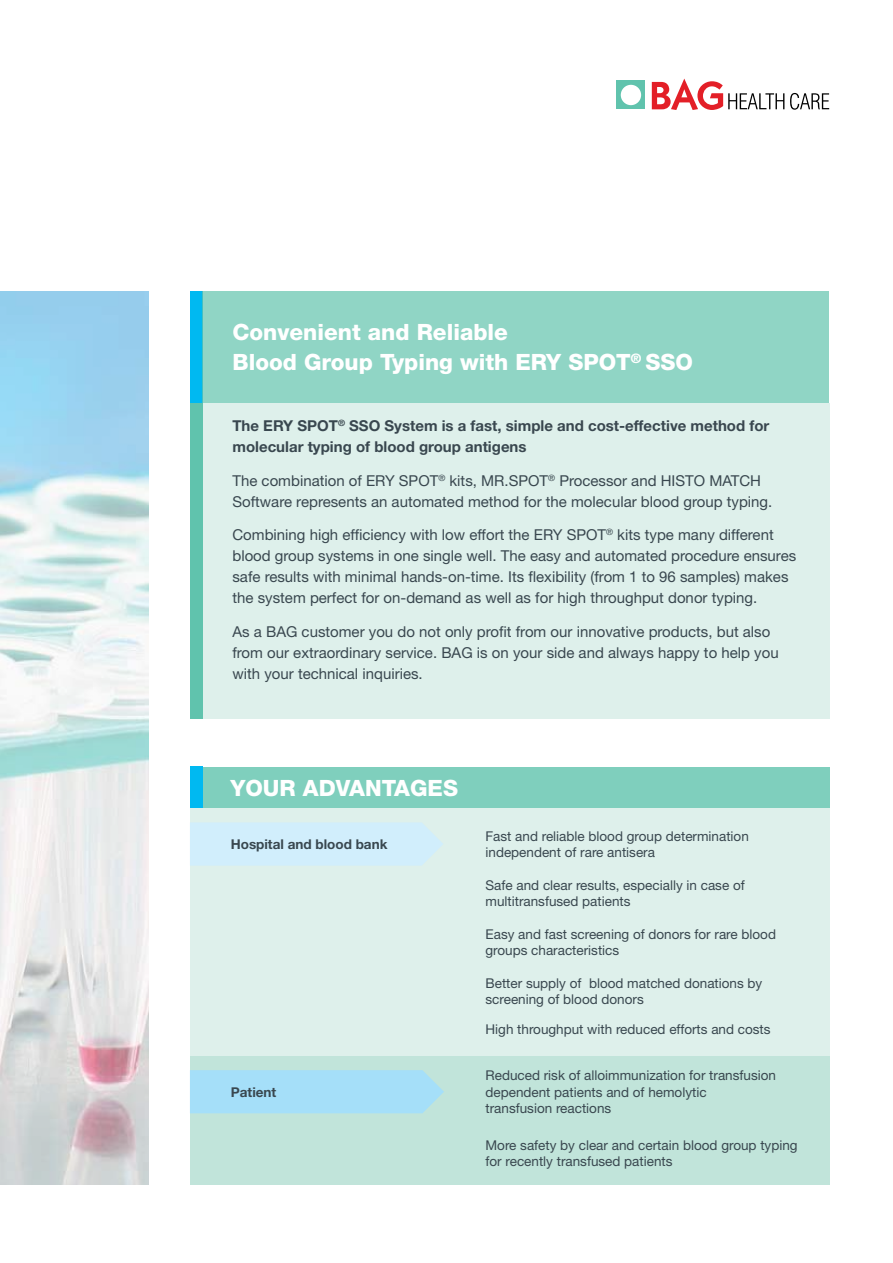
<style>
.page{position:relative;width:893px;height:1263px;background:#fff}
.page>*{position:absolute;margin:0;border:0;box-sizing:border-box;transform-origin:0 0}
.t1{font:800 22.5px/30px "Helvetica Neue LT Std";color:#fff}
.t2{font:15px/21px "Helvetica Neue LT Std";color:#39474f}
.t3{font:700 15px/21px "Helvetica Neue LT Std";color:#39474f}
.t4{font:13.5px/16.2px "Helvetica Neue LT Std";color:#39474f}
.t5{font:700 13.5px "Helvetica Neue LT Std";color:#39474f}
</style>
<div class="page">
<img style="left:0;top:291px;width:149px;height:893px">
<div style="left:617px;top:81px;width:28px;height:28px;background:#60c3ad"></div>
<div style="left:621px;top:85px;width:20px;height:20px;background:#fff;border-radius:50%"></div>
<svg style="left:652px;top:79px;width:132px;height:31px"></svg>
<svg style="left:790px;top:93px;width:39px;height:17px"></svg>
<div style="left:190px;top:767px;width:639px;height:42px;background:#7fcfbd"></div>
<div style="left:190px;top:808px;width:639px;height:248px;background:#def0eb"></div>
<div style="left:190px;top:1056px;width:639px;height:128px;background:#c1e4da"></div>
<div style="left:190px;top:823px;width:253px;height:42px;background:#d1eefc"></div>
<div style="left:190px;top:1070px;width:254px;height:43px;background:#a5dff9"></div>
<div style="left:190px;top:403px;width:639px;height:316px;background:#def0eb"></div>
<div style="left:190px;top:403px;width:13px;height:316px;background:#60c3ad"></div>
<div style="left:190px;top:291px;width:13px;height:112px;background:#00b9f1"></div>
<div style="left:203px;top:291px;width:626px;height:112px;background:#90d5c5"></div>
<div style="left:190px;top:767px;width:13px;height:41px;background:#00b9f1"></div>
<h1 class="t1" style="left:232px;top:317px;width:462px">Convenient and Reliable<br>Blood Group Typing with ERY SPOT<sup>®</sup> SSO</h1>
<p class="t3" style="left:232px;top:415px;width:538px">The ERY SPOT<sup>®</sup> SSO System is a fast, simple and cost-effective method for molecular typing of blood group antigens</p>
<p class="t2" style="left:232px;top:469px;width:541px">The combination of ERY SPOT<sup>®</sup> kits, MR.SPOT<sup>®</sup> Processor and HISTO MATCH<br>Software represents an automated method for the molecular blood group typing.</p>
<p class="t2" style="left:232px;top:524px;width:565px">Combining high efficiency with low effort the ERY SPOT<sup>®</sup> kits type many different blood group systems in one single well. The easy and automated procedure ensures safe results with minimal hands-on-time. Its flexibility (from 1 to 96 samples) makes the system perfect for on-demand as well as for high throughput donor typing.</p>
<p class="t2" style="left:232px;top:621px;width:548px">As a BAG customer you do not only profit from our innovative products, but also from our extraordinary service. BAG is on your side and always happy to help you with your technical inquiries.</p>
<h1 class="t1" style="left:230px;top:773px;width:229px">Yo ur ADVANTAGES</h1>
<p class="t5" style="left:231px;top:836px;width:158px">Hospital and blood bank</p>
<p class="t5" style="left:231px;top:1083px;width:47px">Patient</p>
<p class="t4" style="left:485px;top:828px;width:265px">Fast and reliable blood group determination independent of rare antisera</p>
<p class="t4" style="left:485px;top:876px;width:261px">Safe and clear results, especially in case of multitransfused patients</p>
<p class="t4" style="left:485px;top:925px;width:292px">Easy and fast screening of donors for rare blood groups characteristics</p>
<p class="t4" style="left:485px;top:974px;width:278px">Better supply of blood matched donations by screening of blood donors</p>
<p class="t4" style="left:485px;top:1020px;width:287px">High throughput with reduced efforts and costs</p>
<p class="t4" style="left:485px;top:1067px;width:292px">Reduced risk of alloimmunization for transfusion dependent patients and of hemolytic transfusion reactions</p>
<p class="t4" style="left:485px;top:1136px;width:314px">More safety by clear and certain blood group typing for recently transfused patients</p>
</div>
